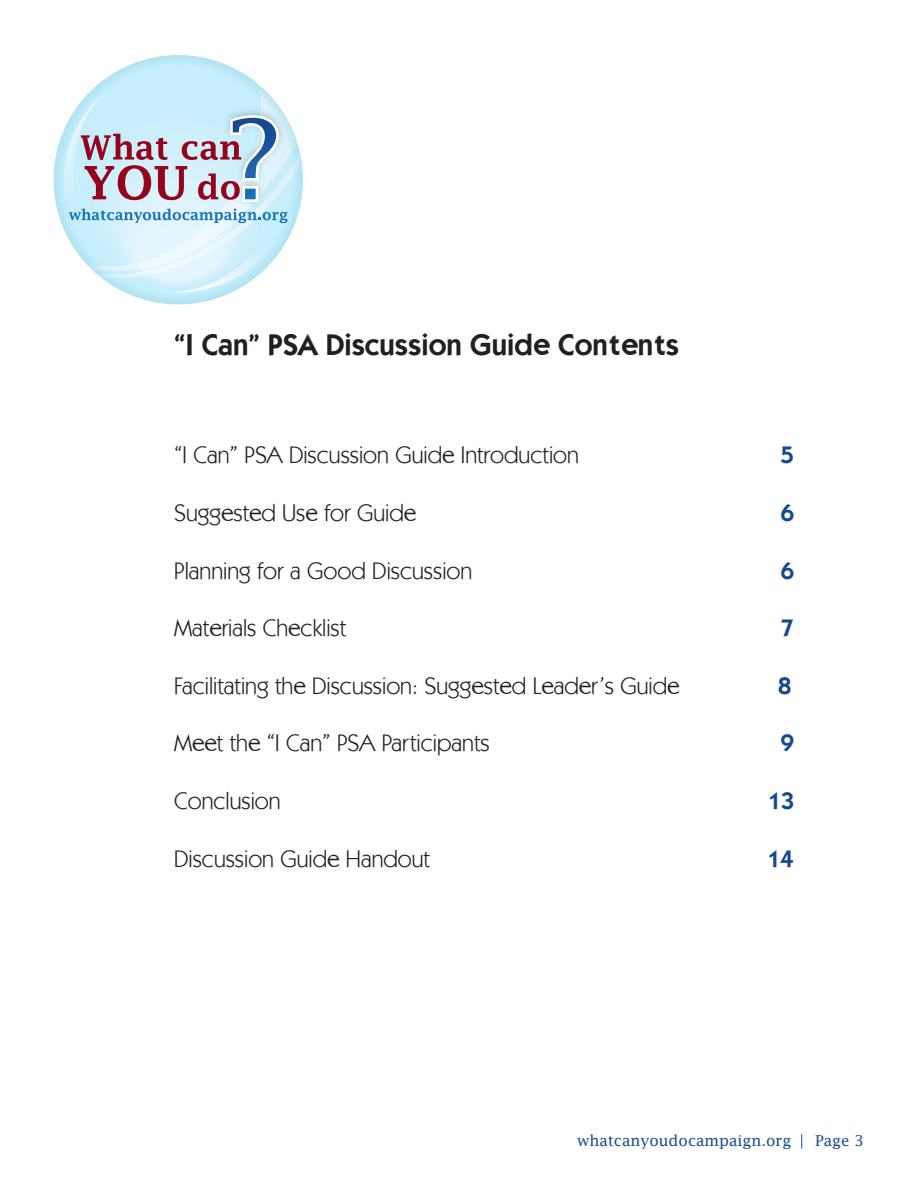
<style>
.page{position:relative;width:918px;height:1188px;background:#fff}
.page>*{position:absolute;margin:0;border:0;box-sizing:border-box;transform-origin:0 0}
.t1{font:600 30px "JAN";color:#231f20}
.t2{font:24px "JAN";color:#231f20}
.t3{font:600 24px "JAN";color:#154892}
.t4{font:15px "Lucida Fax";color:#154892}
</style>
<div class="page">
<svg style="left:801px;top:1134px;width:1px;height:15px"></svg>
<svg style="left:64px;top:85px;width:238px;height:209px"></svg>
<p class="t1" style="left:174px;top:326px;width:506px">“I Can” PSA Discussion Guide Contents</p>
<p class="t2" style="left:174px;top:440px;width:406px">“I Can” PSA Discussion Guide Introduction</p>
<p class="t3" style="left:781px;top:440px;width:15px">5</p>
<p class="t2" style="left:174px;top:498px;width:244px">Suggested Use for Guide</p>
<p class="t3" style="left:781px;top:498px;width:15px">6</p>
<p class="t2" style="left:174px;top:556px;width:300px">Planning for a Good Discussion</p>
<p class="t3" style="left:781px;top:556px;width:15px">6</p>
<p class="t2" style="left:174px;top:613px;width:174px">Materials Checklist</p>
<p class="t3" style="left:781px;top:613px;width:15px">7</p>
<p class="t2" style="left:174px;top:671px;width:507px">Facilitating the Discussion: Suggested Leader’s Guide</p>
<p class="t3" style="left:778px;top:671px;width:15px">8</p>
<p class="t2" style="left:174px;top:728px;width:317px">Meet the “I Can” PSA Participants</p>
<p class="t3" style="left:781px;top:728px;width:15px">9</p>
<p class="t2" style="left:174px;top:786px;width:108px">Conclusion</p>
<p class="t3" style="left:768px;top:786px;width:28px">13</p>
<p class="t2" style="left:174px;top:844px;width:257px">Discussion Guide Handout</p>
<p class="t3" style="left:767px;top:844px;width:28px">14</p>
<p class="t4" style="left:577px;top:1131px;width:216px">whatcanyoudocampaign.org</p>
<p class="t4" style="left:815px;top:1131px;width:50px">Page 3</p>
</div>
